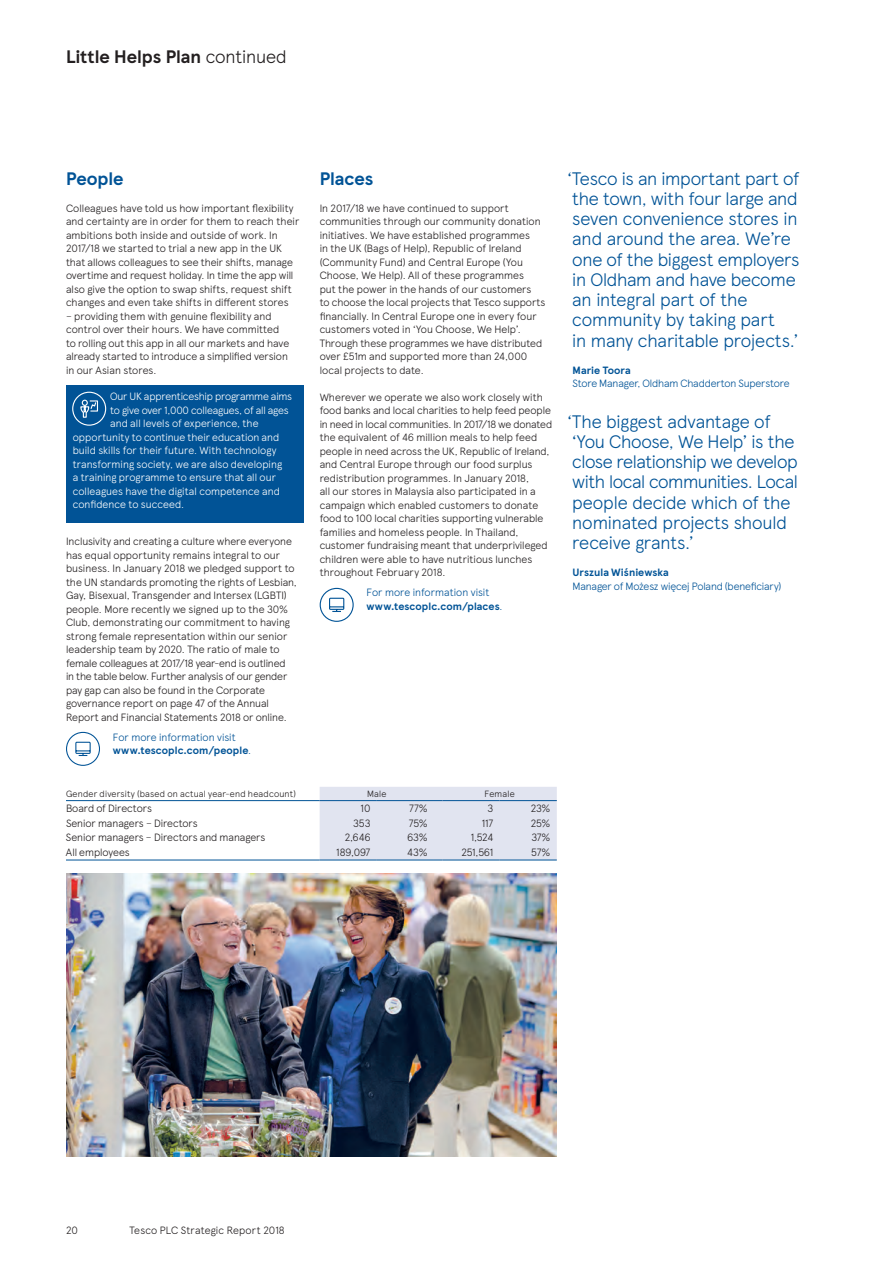
<style>
.page{position:relative;width:893px;height:1263px;background:#fff}
.page>*{position:absolute;margin:0;border:0;box-sizing:border-box;transform-origin:0 0}
._07a_Pullout_Quote{font:300 18px/20.2px "TESCO Modern";letter-spacing:-.015em;color:#015396}
._01_Section_or_Headi{font:700 18px "TESCO Modern";letter-spacing:-.005em;color:#231f20}
._01_Section_or_Headi-2{font:700 18px "TESCO Modern";color:#015396}
._04a_Body_Copy_half{font:300 10.5px/13.5px "TESCO Modern";color:#231f20}
._04a_Body_Copy{font:300 10.5px/13.5px "TESCO Modern";color:#231f20}
.t1{font:300 10.5px "TESCO Modern";color:#fff}
._04a_Body_Copy-2{font:300 10.5px/13.5px "TESCO Modern";letter-spacing:.005em;color:#015396}
._15d_FT_Left_Copy{font:300 10.5px "TESCO Modern";letter-spacing:-.005em;color:#231f20}
._07B_Pullquote_Name{font:300 10.5px "TESCO Modern";letter-spacing:-.015em;color:#015396}
._15f_FT_Right_Copy_N{font:300 10.5px "TESCO Modern";letter-spacing:-.01em;color:#231f20}
._00_Folio_left{font:300 10.5px "TESCO Modern";letter-spacing:.015em;color:#231f20}
._07B_Pullquote_Name-2{font:700 10.5px "TESCO Modern";letter-spacing:.005em;color:#015396}
._15a_FT_Left_Col_Hea{font:300 9px "TESCO Modern";letter-spacing:.02em;color:#231f20}
._15c_FT_Centre_Col_H{font:300 9px "TESCO Modern";letter-spacing:.02em;color:#231f20}
.s1{font-weight:300}
.s2{font-weight:700}
</style>
<div class="page">
<img style="left:66px;top:873px;width:491px;height:284px">
<hr style="left:66px;top:800px;width:254px;height:1px;background:#015396">
<hr style="left:66px;top:860px;width:254px;height:1px;background:#015396">
<div style="left:320px;top:787px;width:237px;height:74px;background:#e1e4f0"></div>
<hr style="left:442px;top:860px;width:58px;height:1px;background:#015396">
<hr style="left:500px;top:860px;width:57px;height:1px;background:#015396">
<div style="left:66px;top:385px;width:237px;height:138px;background:#015396"></div>
<div style="left:72px;top:392px;width:34px;height:34px;border:1px solid #fff;border-radius:50%"></div>
<svg style="left:80px;top:399px;width:18px;height:19px"></svg>
<div style="left:66px;top:732px;width:34px;height:34px;border:1px solid #015396;border-radius:50%"></div>
<svg style="left:75px;top:741px;width:16px;height:15px"></svg>
<div style="left:320px;top:588px;width:34px;height:34px;border:1px solid #015396;border-radius:50%"></div>
<svg style="left:329px;top:597px;width:16px;height:15px"></svg>
<p class="_01_Section_or_Headi" style="left:66px;top:43px;width:222px">Little Helps Plan <span class="s1">continued</span></p>
<p class="_01_Section_or_Headi-2" style="left:66px;top:164px;width:59px">People</p>
<p class="_04a_Body_Copy" style="left:66px;top:200px;width:235px">Colleagues have told us how important flexibility and certainty are in order for them to reach their ambitions both inside and outside of work. In 2017/18 we started to trial a new app in the UK that allows colleagues to see their shifts, manage overtime and request holiday. In time the app will also give the option to swap shifts, request shift changes and even take shifts in different stores</p>
<p class="_04a_Body_Copy" style="left:66px;top:308px;width:225px">– providing them with genuine flexibility and control over their hours. We have committed to rolling out this app in all our markets and have already started to introduce a simplified version in our Asian stores.</p>
<p class="t1" style="left:110px;top:389px;width:184px">Our UK apprenticeship programme aims</p>
<p class="t1" style="left:110px;top:402px;width:180px">to give over 1,000 colleagues, of all ages</p>
<p class="t1" style="left:110px;top:416px;width:150px">and all levels of experience, the</p>
<p class="t1" style="left:73px;top:429px;width:208px">opportunity to continue their education and</p>
<p class="t1" style="left:73px;top:443px;width:205px">build skills for their future. With technology</p>
<p class="t1" style="left:73px;top:456px;width:211px">transforming society, we are also developing</p>
<p class="t1" style="left:73px;top:470px;width:205px">a training programme to ensure that all our</p>
<p class="t1" style="left:73px;top:483px;width:209px">colleagues have the digital competence and</p>
<p class="t1" style="left:73px;top:497px;width:113px">confidence to succeed.</p>
<p class="_04a_Body_Copy_half" style="left:66px;top:534px;width:232px">Inclusivity and creating a culture where everyone has equal opportunity remains integral to our business. In January 2018 we pledged support to the UN standards promoting the rights of Lesbian, Gay, Bisexual, Transgender and Intersex (LGBTI) people. More recently we signed up to the 30% Club, demonstrating our commitment to having strong female representation within our senior leadership team by 2020. The ratio of male to female colleagues at 2017/18 year-end is outlined<br>in the table below. Further analysis of our gender pay gap can also be found in the Corporate governance report on page 47 of the Annual Report and Financial Statements 2018 or online.</p>
<p class="_04a_Body_Copy-2" style="left:113px;top:730px;width:140px">For more information visit <span class="s2">www.tescoplc.com/people</span>.</p>
<p class="_01_Section_or_Headi-2" style="left:320px;top:164px;width:55px">Places</p>
<p class="_04a_Body_Copy" style="left:320px;top:200px;width:227px">In 2017/18 we have continued to support communities through our community donation initiatives. We have established programmes<br>in the UK (Bags of Help), Republic of Ireland (Community Fund) and Central Europe (You Choose, We Help). All of these programmes<br>put the power in the hands of our customers<br>to choose the local projects that Tesco supports financially. In Central Europe one in every four customers voted in ‘You Choose, We Help’.<br>Through these programmes we have distributed over £51m and supported more than 24,000 local projects to date.</p>
<p class="_04a_Body_Copy_half" style="left:320px;top:389px;width:234px">Wherever we operate we also work closely with food banks and local charities to help feed people in need in local communities. In 2017/18 we donated the equivalent of 46 million meals to help feed people in need across the UK, Republic of Ireland, and Central Europe through our food surplus redistribution programmes. In January 2018,<br>all our stores in Malaysia also participated in a campaign which enabled customers to donate food to 100 local charities supporting vulnerable families and homeless people. In Thailand, customer fundraising meant that underprivileged children were able to have nutritious lunches throughout February 2018.</p>
<p class="_04a_Body_Copy-2" style="left:367px;top:585px;width:137px">For more information visit <span class="s2">www.tescoplc.com/places</span>.</p>
<p class="_15a_FT_Left_Col_Hea" style="left:66px;top:787px;width:232px">Gender diversity (based on actual year-end headcount)</p>
<p class="_15c_FT_Centre_Col_H" style="left:367px;top:787px;width:21px">Male</p>
<p class="_15c_FT_Centre_Col_H" style="left:485px;top:787px;width:32px">Female</p>
<p class="_15d_FT_Left_Copy" style="left:66px;top:800px;width:87px">Board of Directors</p>
<p class="_15f_FT_Right_Copy_N" style="left:361px;top:800px;width:11px">10</p>
<p class="_15f_FT_Right_Copy_N" style="left:409px;top:800px;width:20px">77%</p>
<p class="_15f_FT_Right_Copy_N" style="left:487px;top:800px;width:7px">3</p>
<p class="_15f_FT_Right_Copy_N" style="left:531px;top:800px;width:21px">23%</p>
<p class="_15d_FT_Left_Copy" style="left:66px;top:815px;width:133px">Senior managers – Directors</p>
<p class="_15f_FT_Right_Copy_N" style="left:353px;top:815px;width:19px">353</p>
<p class="_15f_FT_Right_Copy_N" style="left:409px;top:815px;width:20px">75%</p>
<p class="_15f_FT_Right_Copy_N" style="left:482px;top:815px;width:13px">117</p>
<p class="_15f_FT_Right_Copy_N" style="left:531px;top:815px;width:21px">25%</p>
<p class="_15d_FT_Left_Copy" style="left:66px;top:830px;width:201px">Senior managers – Directors and managers</p>
<p class="_15f_FT_Right_Copy_N" style="left:345px;top:830px;width:27px">2,646</p>
<p class="_15f_FT_Right_Copy_N" style="left:407px;top:830px;width:22px">63%</p>
<p class="_15f_FT_Right_Copy_N" style="left:471px;top:830px;width:24px">1,524</p>
<p class="_15f_FT_Right_Copy_N" style="left:531px;top:830px;width:21px">37%</p>
<p class="_15d_FT_Left_Copy" style="left:66px;top:845px;width:65px">All employees</p>
<p class="_15f_FT_Right_Copy_N" style="left:336px;top:845px;width:36px">189,097</p>
<p class="_15f_FT_Right_Copy_N" style="left:407px;top:845px;width:22px">43%</p>
<p class="_15f_FT_Right_Copy_N" style="left:462px;top:845px;width:33px">251,561</p>
<p class="_15f_FT_Right_Copy_N" style="left:531px;top:845px;width:21px">57%</p>
<p class="_07a_Pullout_Quote" style="left:567px;top:167px;width:234px">‘Tesco is an important part of the town, with four large and seven convenience stores in and around the area. We’re one of the biggest employers in Oldham and have become an integral part of the community by taking part<br>in many charitable projects.’</p>
<p class="_07B_Pullquote_Name-2" style="left:573px;top:362px;width:60px">Marie Toora</p>
<p class="_07B_Pullquote_Name" style="left:573px;top:375px;width:219px">Store Manager, Oldham Chadderton Superstore</p>
<p class="_07a_Pullout_Quote" style="left:567px;top:410px;width:232px">‘The biggest advantage of ‘You Choose, We Help’ is the close relationship we develop with local communities. Local people decide which of the nominated projects should receive grants.’</p>
<p class="_07B_Pullquote_Name-2" style="left:573px;top:564px;width:98px">Urszula Wiśniewska</p>
<p class="_07B_Pullquote_Name" style="left:573px;top:578px;width:210px">Manager of Możesz więcej Poland (beneficiary)</p>
<p class="_00_Folio_left" style="left:66px;top:1223px;width:13px">20</p>
<p class="_00_Folio_left" style="left:129px;top:1223px;width:157px">Tesco PLC Strategic Report 2018</p>
</div>
